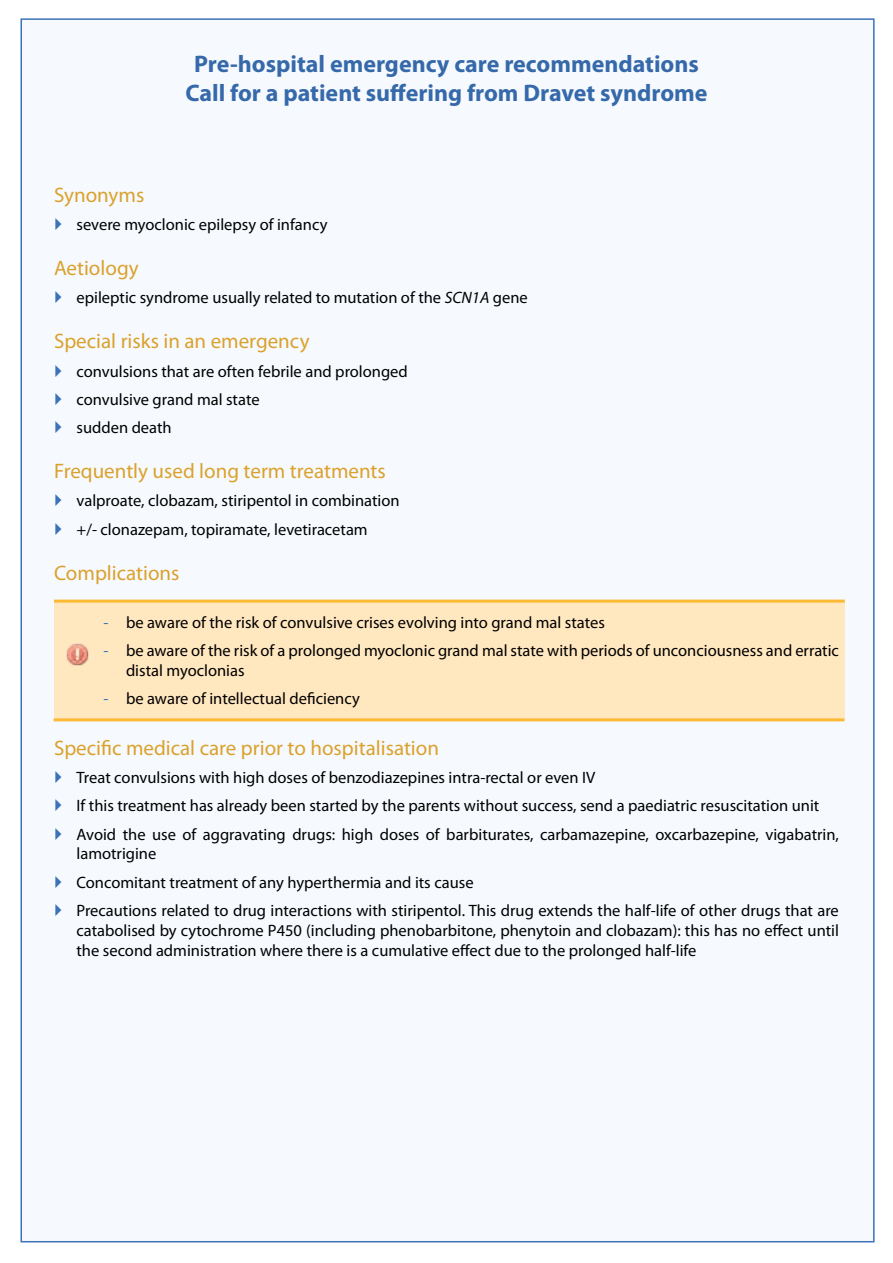
<style>
.page{position:relative;width:893px;height:1263px;background:#fff}
.page>*{position:absolute;margin:0;border:0;box-sizing:border-box;transform-origin:0 0}
.t1{font:700 24px/28.8px "Myriad Pro";color:#3669aa;text-align:center}
.t2{font:21px "Myriad Pro";color:#dba12d}
.t3{font:16.5px/28.3px "Myriad Pro";color:#000}
.s1{font-style:italic}
.s2{color:#3b73b9}
</style>
<div class="page">
<div style="left:21px;top:18px;width:854px;height:1224px;background:#f6fafe;border:2px solid #3b73b9"></div>
<div style="left:54px;top:601px;width:791px;height:120px;background:#ffe7bf"></div>
<hr style="left:54px;top:600px;width:791px;height:3px;background:#fdb933">
<hr style="left:54px;top:718px;width:790px;height:3px;background:#fdb933">
<img style="left:66px;top:643px;width:23px;height:23px">
<h1 class="t1" style="left:185px;top:49px;width:524px">Pre-hospital emergency care recommendations<br>Call for a patient suffering from Dravet syndrome</h1>
<p class="t2" style="left:54px;top:182px;width:92px">Synonyms</p>
<p class="t3" style="left:77px;top:210px;width:252px">severe myoclonic epilepsy of infancy</p>
<p class="t2" style="left:54px;top:255px;width:86px">Aetiology</p>
<p class="t3" style="left:77px;top:283px;width:453px">epileptic syndrome usually related to mutation of the <span class="s1">SCN1A</span> gene</p>
<p class="t2" style="left:54px;top:328px;width:257px">Special risks in an emergency</p>
<p class="t3" style="left:77px;top:357px;width:333px">convulsions that are often febrile and prolonged convulsive grand mal state<br>sudden death</p>
<p class="t2" style="left:54px;top:458px;width:333px">Frequently used long term treatments</p>
<p class="t3" style="left:77px;top:486px;width:325px">valproate, clobazam, stiripentol in combination +/- clonazepam, topiramate, levetiracetam</p>
<p class="t2" style="left:54px;top:560px;width:127px">Complications</p>
<p class="t3" style="left:103px;top:608px;width:503px"><span class="s2">-</span> be aware of the risk of convulsive crises evolving into grand mal states</p>
<p class="t3" style="left:126px;top:640px;width:714px;line-height:19.8px;text-indent:-23px"><span class="s2">-</span> be aware of the risk of a prolonged myoclonic grand mal state with periods of unconciousness and erratic distal myoclonias</p>
<p class="t3" style="left:103px;top:684px;width:258px"><span class="s2">-</span> be aware of intellectual deficiency</p>
<p class="t2" style="left:54px;top:735px;width:387px">Specific medical care prior to hospitalisation</p>
<p class="t3" style="left:77px;top:763px;width:764px">Treat convulsions with high doses of benzodiazepines intra-rectal or even IV<br>If this treatment has already been started by the parents without success, send a paediatric resuscitation unit<br>Avoid the use of aggravating drugs: high doses of barbiturates, carbamazepine, oxcarbazepine, vigabatrin,</p>
<p class="t3" style="left:77px;top:839px;width:764px">lamotrigine<br>Concomitant treatment of any hyperthermia and its cause<br>Precautions related to drug interactions with stiripentol. This drug extends the half-life of other drugs that are</p>
<p class="t3" style="left:77px;top:920px;width:764px;line-height:19.8px">catabolised by cytochrome P450 (including phenobarbitone, phenytoin and clobazam): this has no effect until the second administration where there is a cumulative effect due to the prolonged half-life</p>
</div>
